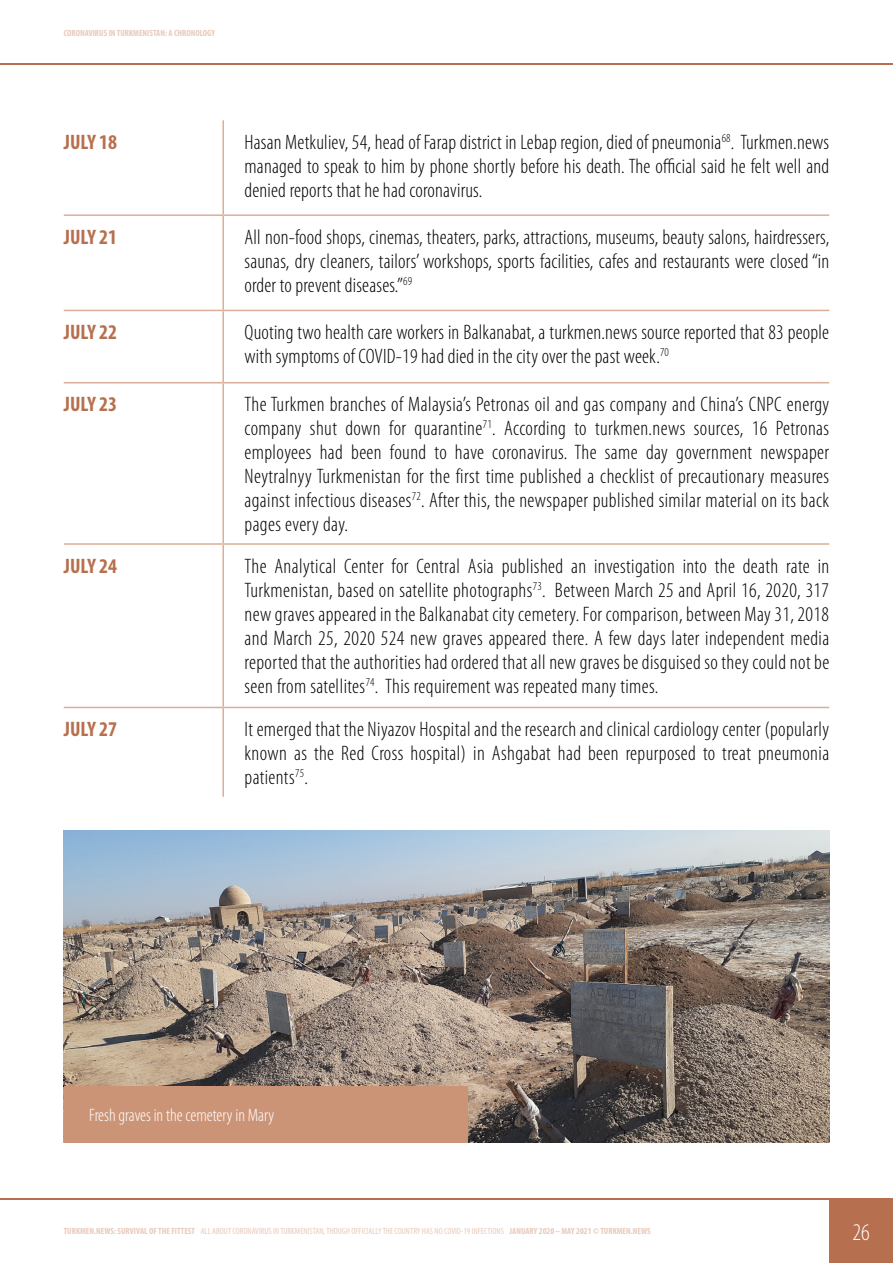
<style>
.page{position:relative;width:893px;height:1263px;background:#fff}
.page>*{position:absolute;margin:0;border:0;box-sizing:border-box;transform-origin:0 0}
.t1{font:300 condensed 24px "Myriad Pro";color:#fff}
.t2{font:300 condensed 21px/24px "Myriad Pro";letter-spacing:.01em;color:#000;text-align:justify}
.t3{font:700 condensed 21px "Myriad Pro";color:#b7704f}
.t4{font:300 condensed 18px "Myriad Pro";color:#fff}
.t5{font:condensed 9px "Myriad Pro";color:#e8caba}
.t6{font:700 condensed 9px "Myriad Pro";color:#e8caba}
.s1{font-weight:700}
</style>
<div class="page">
<hr style="left:0;top:1198px;width:893px;height:1px;background:#b7704f">
<div style="left:829px;top:1198px;width:64px;height:65px;background:#b7704f"></div>
<hr style="left:0;top:64px;width:893px;height:1px;background:#b7704f">
<hr style="left:222px;top:708px;width:2px;height:89px;background:#daae97">
<hr style="left:222px;top:216px;width:2px;height:94px;background:#daae97">
<hr style="left:64px;top:310px;width:159px;height:1px;background:#daae97">
<hr style="left:223px;top:310px;width:606px;height:1px;background:#daae97">
<hr style="left:222px;top:311px;width:2px;height:71px;background:#daae97">
<hr style="left:64px;top:382px;width:159px;height:1px;background:#daae97">
<hr style="left:223px;top:382px;width:606px;height:1px;background:#daae97">
<hr style="left:222px;top:383px;width:2px;height:160px;background:#daae97">
<hr style="left:64px;top:543px;width:159px;height:2px;background:#daae97">
<hr style="left:223px;top:543px;width:606px;height:2px;background:#daae97">
<hr style="left:222px;top:545px;width:2px;height:162px;background:#daae97">
<hr style="left:64px;top:707px;width:159px;height:1px;background:#daae97">
<hr style="left:223px;top:707px;width:606px;height:1px;background:#daae97">
<hr style="left:222px;top:120px;width:2px;height:94px;background:#daae97">
<hr style="left:64px;top:214px;width:159px;height:2px;background:#daae97">
<hr style="left:223px;top:214px;width:606px;height:2px;background:#daae97">
<img style="left:64px;top:830px;width:765px;height:312px">
<div style="left:64px;top:1086px;width:404px;height:56px;background:#cc9477"></div>
<p class="t6" style="left:64px;top:27px;width:153px">CORONAVIRUS IN TURKMENISTAN: A CHRONOLOGY</p>
<p class="t3" style="left:64px;top:129px;width:55px">JULY 18</p>
<p class="t2" style="left:244px;top:130px;width:586px">Hasan Metkuliev, 54, head of Farap district in Lebap region, died of pneumonia<sup>68</sup>. Turkmen.news managed to speak to him by phone shortly before his death. The official said he felt well and denied reports that he had coronavirus.</p>
<p class="t3" style="left:64px;top:224px;width:55px">JULY 21</p>
<p class="t2" style="left:244px;top:225px;width:586px">All non-food shops, cinemas, theaters, parks, attractions, museums, beauty salons, hairdressers, saunas, dry cleaners, tailors’ workshops, sports facilities, cafes and restaurants were closed “in order to prevent diseases.”<sup>69</sup></p>
<p class="t3" style="left:64px;top:319px;width:55px">JULY 22</p>
<p class="t2" style="left:244px;top:320px;width:586px">Quoting two health care workers in Balkanabat, a turkmen.news source reported that 83 people with symptoms of COVID-19 had died in the city over the past week.<sup>70</sup></p>
<p class="t3" style="left:64px;top:391px;width:55px">JULY 23</p>
<p class="t2" style="left:244px;top:393px;width:586px">The Turkmen branches of Malaysia’s Petronas oil and gas company and China’s CNPC energy company shut down for quarantine<sup>71</sup>. According to turkmen.news sources, 16 Petronas employees had been found to have coronavirus. The same day government newspaper Neytralnyy Turkmenistan for the first time published a checklist of precautionary measures against infectious diseases<sup>72</sup>. After this, the newspaper published similar material on its back pages every day.</p>
<p class="t3" style="left:64px;top:552px;width:55px">JULY 24</p>
<p class="t2" style="left:244px;top:554px;width:586px">The Analytical Center for Central Asia published an investigation into the death rate in Turkmenistan, based on satellite photographs<sup>73</sup>. Between March 25 and April 16, 2020, 317 new graves appeared in the Balkanabat city cemetery. For comparison, between May 31, 2018 and March 25, 2020 524 new graves appeared there. A few days later independent media reported that the authorities had ordered that all new graves be disguised so they could not be seen from satellites<sup>74</sup>. This requirement was repeated many times.</p>
<p class="t3" style="left:64px;top:716px;width:55px">JULY 27</p>
<p class="t2" style="left:244px;top:717px;width:586px">It emerged that the Niyazov Hospital and the research and clinical cardiology center (popularly known as the Red Cross hospital) in Ashgabat had been repurposed to treat pneumonia patients<sup>75</sup>.</p>
<p class="t4" style="left:89px;top:1105px;width:187px">Fresh graves in the cemetery in Mary</p>
<p class="t5" style="left:64px;top:1226px;width:588px"><span class="s1">TURKMEN.NEWS: SURVIVAL OF THE FITTEST</span> ALL ABOUT CORONAVIRUS IN TURKMENISTAN, THOUGH OFFICIALLY THE COUNTRY HAS NO COVID-19 INFECTIONS <span class="s1">JANUARY 2020 – MAY 2021 © TURKMEN.NEWS</span></p>
<p class="t1" style="left:852px;top:1219px;width:19px">26</p>
</div>
